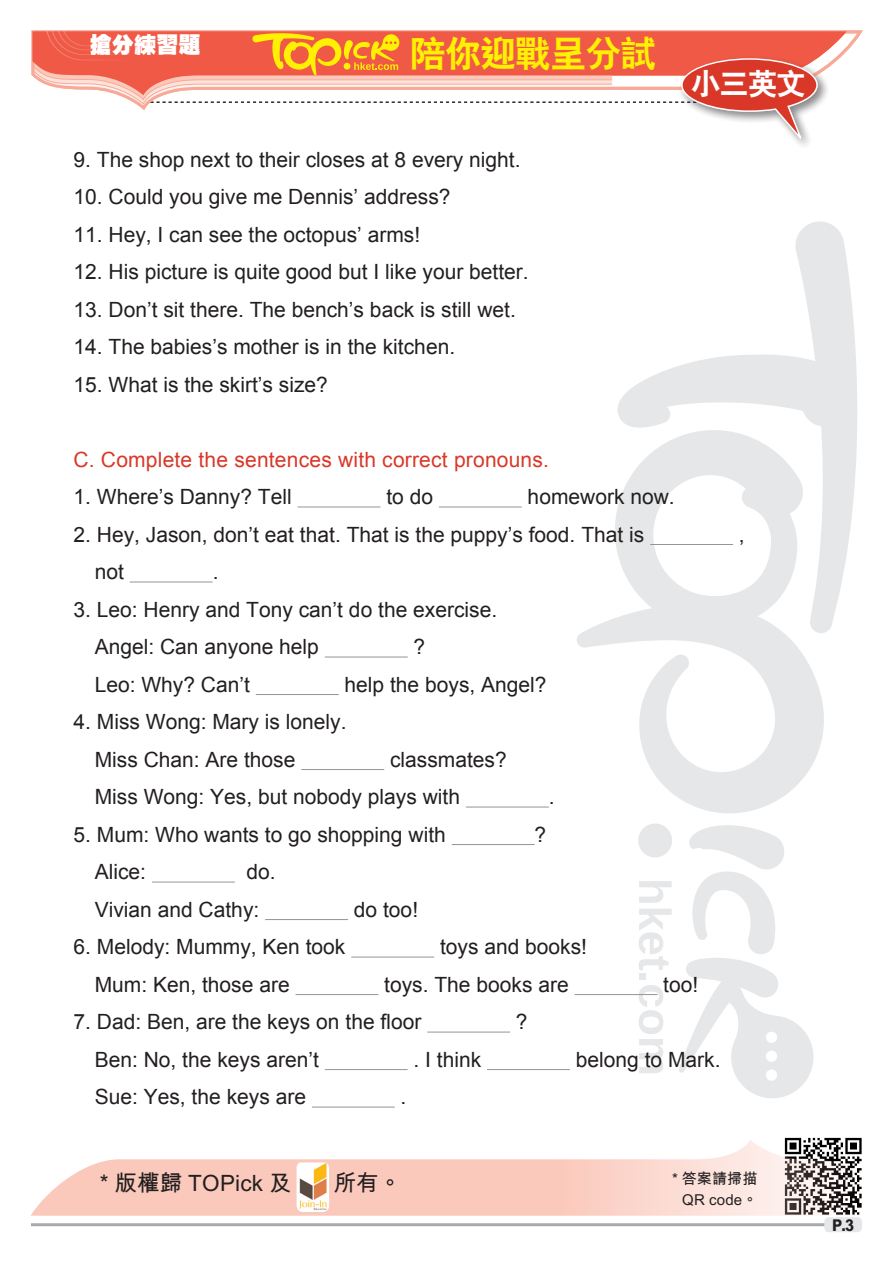
<style>
.page{position:relative;width:893px;height:1263px;background:#fff}
.page>*{position:absolute;margin:0;border:0;box-sizing:border-box;transform-origin:0 0}
.小題eq{font:36px "C Hei 2 Xbold HKSCS";letter-spacing:-.025em;color:#fff101}
.內文{font:30px "C Hei 2 Xbold HKSCS";color:#fff}
.sf_內文{font:22.5px "M Hei Bold HKSCS";letter-spacing:.01em;color:#231f20}
.小題{font:22.2px "C Hei Ultra Bold HKSCS";color:#fff}
.英文內容{font:21px "Arial";color:#231f20}
.英文問題{font:21px "Arial";letter-spacing:.01em;color:#d93829}
.t1{font:16.2px "M Hei Xbold HKSCS";color:#231f20;scale:.9 1}
.sf_內文-2{font:15px "M Hei Bold HKSCS";letter-spacing:.01em;color:#231f20}
</style>
<div class="page">
<svg style="left:639px;top:881px;width:33px;height:22px"></svg>
<svg style="left:639px;top:909px;width:33px;height:61px"></svg>
<div style="left:639px;top:974px;width:7px;height:6px;background:#e6e7e9"></div>
<svg style="left:639px;top:985px;width:24px;height:88px"></svg>
<div style="left:638px;top:823px;width:34px;height:34px;background:#e6e7e9;border-radius:50%"></div>
<svg style="left:679px;top:825px;width:135px;height:273px"></svg>
<svg style="left:617px;top:221px;width:240px;height:411px"></svg>
<svg style="left:577px;top:430px;width:248px;height:383px"></svg>
<svg style="left:818px;top:31px;width:29px;height:36px"></svg>
<div style="left:678px;top:54px;width:151px;height:96px;background:#231f20;opacity:.32"></div>
<svg style="left:31px;top:30px;width:787px;height:116px"></svg>
<img style="left:784px;top:1137px;width:78px;height:71px">
<svg style="left:30px;top:1140px;width:831px;height:76px;fill:#fbcdc2"></svg>
<hr style="left:31px;top:1223px;width:831px;height:3px;background:#a8a9ad">
<div style="left:824px;top:1217px;width:38px;height:15px;background:#e6e7e9;border-radius:4px"></div>
<img style="left:297px;top:1162px;width:32px;height:50px">
<hr style="left:298px;top:507px;width:82px;height:1px;background:#939598">
<hr style="left:439px;top:507px;width:83px;height:1px;background:#939598">
<hr style="left:650px;top:544px;width:83px;height:1px;background:#939598">
<hr style="left:130px;top:582px;width:83px;height:1px;background:#939598">
<hr style="left:325px;top:657px;width:83px;height:1px;background:#939598">
<hr style="left:256px;top:694px;width:83px;height:1px;background:#939598">
<hr style="left:301px;top:769px;width:83px;height:1px;background:#939598">
<hr style="left:466px;top:807px;width:83px;height:1px;background:#939598">
<hr style="left:452px;top:844px;width:83px;height:1px;background:#939598">
<hr style="left:152px;top:882px;width:83px;height:1px;background:#939598">
<hr style="left:265px;top:919px;width:83px;height:1px;background:#939598">
<hr style="left:351px;top:957px;width:83px;height:1px;background:#939598">
<hr style="left:296px;top:994px;width:82px;height:1px;background:#939598">
<hr style="left:575px;top:994px;width:82px;height:1px;background:#939598">
<hr style="left:427px;top:1032px;width:83px;height:1px;background:#939598">
<hr style="left:325px;top:1069px;width:83px;height:1px;background:#939598">
<hr style="left:487px;top:1069px;width:83px;height:1px;background:#939598">
<hr style="left:312px;top:1107px;width:83px;height:1px;background:#939598">
<p class="小題" style="left:90px;top:30px;width:113px">搶分練習題</p>
<p class="小題eq" style="left:410px;top:30px;width:248px">陪你迎戰呈分試</p>
<p class="英文內容" style="left:73px;top:146px;width:449px">9. The shop next to their closes at 8 every night.</p>
<p class="英文內容" style="left:73px;top:183px;width:378px">10. Could you give me Dennis’ address?</p>
<p class="英文內容" style="left:73px;top:221px;width:348px">11. Hey, I can see the octopus’ arms!</p>
<p class="英文內容" style="left:73px;top:258px;width:457px">12. His picture is quite good but I like your better.</p>
<p class="英文內容" style="left:73px;top:296px;width:444px">13. Don’t sit there. The bench’s back is still wet.</p>
<p class="英文內容" style="left:73px;top:333px;width:383px">14. The babies’s mother is in the kitchen.</p>
<p class="英文內容" style="left:73px;top:371px;width:256px">15. What is the skirt’s size?</p>
<p class="內文" style="left:691px;top:64px;width:117px">小三英文</p>
<p class="內文" style="left:719px;top:64px;width:31px">二</p>
<p class="英文問題" style="left:73px;top:446px;width:477px">C. Complete the sentences with correct pronouns.</p>
<p class="英文內容" style="left:73px;top:483px;width:220px">1. Where’s Danny? Tell</p>
<p class="英文內容" style="left:386px;top:483px;width:48px">to do</p>
<p class="英文內容" style="left:528px;top:483px;width:149px">homework now.</p>
<p class="英文內容" style="left:73px;top:521px;width:572px">2. Hey, Jason, don’t eat that. That is the puppy’s food. That is</p>
<p class="英文內容" style="left:95px;top:558px;width:31px">not</p>
<p class="英文內容" style="left:213px;top:558px;width:7px">.</p>
<p class="英文內容" style="left:73px;top:596px;width:425px">3. Leo: Henry and Tony can’t do the exercise.</p>
<p class="英文內容" style="left:95px;top:633px;width:226px">Angel: Can anyone help</p>
<p class="英文內容" style="left:413px;top:633px;width:13px">?</p>
<p class="英文內容" style="left:95px;top:671px;width:157px">Leo: Why? Can’t</p>
<p class="英文內容" style="left:345px;top:671px;width:203px">help the boys, Angel?</p>
<p class="英文內容" style="left:73px;top:708px;width:275px">4. Miss Wong: Mary is lonely.</p>
<p class="英文內容" style="left:95px;top:746px;width:202px">Miss Chan: Are those</p>
<p class="英文內容" style="left:390px;top:746px;width:118px">classmates?</p>
<p class="英文內容" style="left:95px;top:783px;width:367px">Miss Wong: Yes, but nobody plays with</p>
<p class="英文內容" style="left:549px;top:783px;width:7px">.</p>
<p class="英文內容" style="left:739px;top:521px;width:7px">,</p>
<p class="英文內容" style="left:73px;top:821px;width:374px">5. Mum: Who wants to go shopping with</p>
<p class="英文內容" style="left:535px;top:821px;width:13px">?</p>
<p class="英文內容" style="left:95px;top:858px;width:53px">Alice:</p>
<p class="英文內容" style="left:247px;top:858px;width:31px">do.</p>
<p class="英文內容" style="left:95px;top:896px;width:166px">Vivian and Cathy:</p>
<p class="英文內容" style="left:354px;top:896px;width:66px">do too!</p>
<p class="英文內容" style="left:73px;top:933px;width:273px">6. Melody: Mummy, Ken took</p>
<p class="英文內容" style="left:440px;top:933px;width:149px">toys and books!</p>
<p class="英文內容" style="left:95px;top:971px;width:196px">Mum: Ken, those are</p>
<p class="英文內容" style="left:384px;top:971px;width:186px">toys. The books are</p>
<p class="英文內容" style="left:663px;top:971px;width:37px">too!</p>
<p class="英文內容" style="left:73px;top:1008px;width:349px">7. Dad: Ben, are the keys on the floor</p>
<p class="英文內容" style="left:516px;top:1008px;width:13px">?</p>
<p class="英文內容" style="left:95px;top:1046px;width:226px">Ben: No, the keys aren’t</p>
<p class="英文內容" style="left:413px;top:1046px;width:69px">. I think</p>
<p class="英文內容" style="left:576px;top:1046px;width:146px">belong to Mark.</p>
<p class="英文內容" style="left:95px;top:1083px;width:213px">Sue: Yes, the keys are</p>
<p class="英文內容" style="left:401px;top:1083px;width:7px">.</p>
<p class="sf_內文" style="left:100px;top:1166px;width:193px">* 版權歸 TOPick 及</p>
<p class="sf_內文" style="left:333px;top:1166px;width:69px">所有。</p>
<p class="sf_內文-2" style="left:672px;top:1167px;width:87px">* 答案請掃描</p>
<p class="sf_內文-2" style="left:682px;top:1188px;width:77px">QR code。</p>
<p class="t1" style="left:832px;top:1214px;width:26px">P.3</p>
</div>
